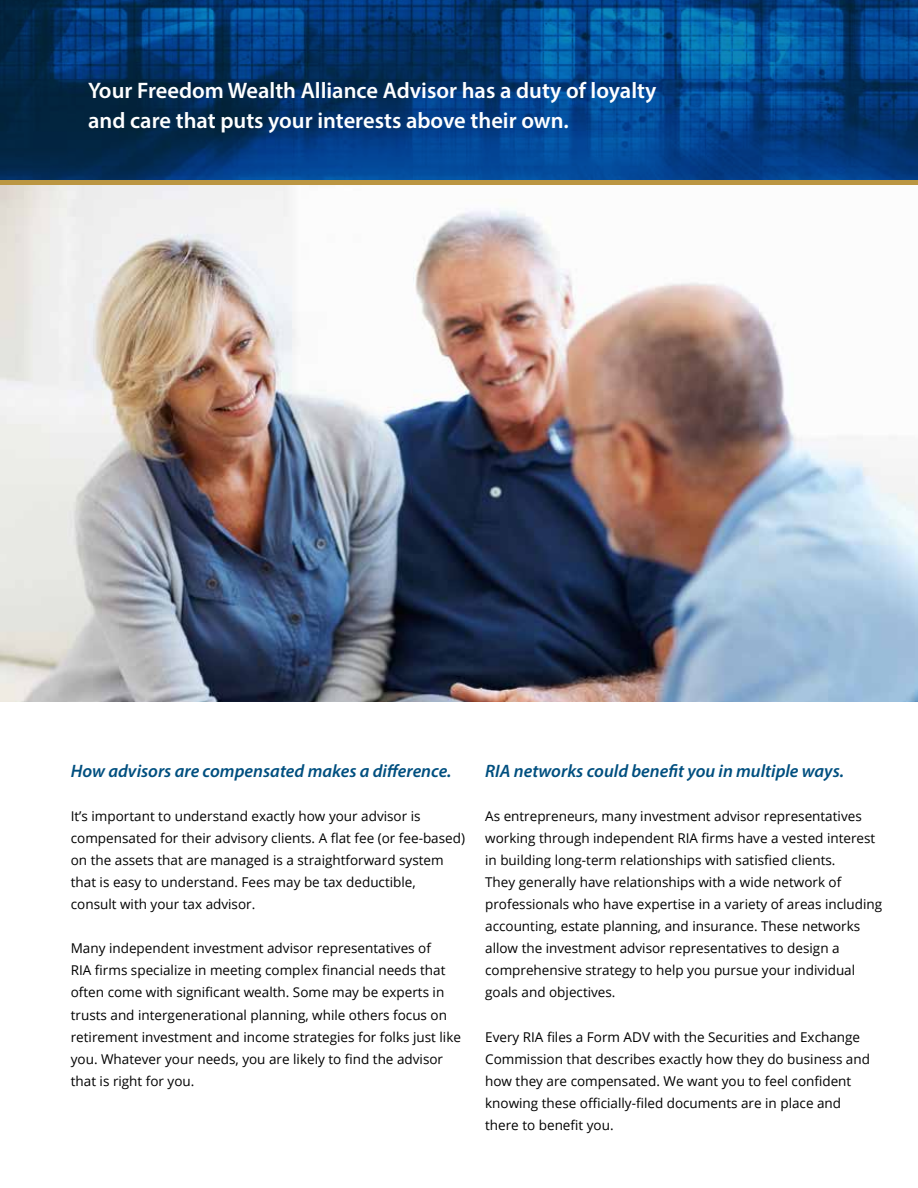
<style>
.page{position:relative;width:918px;height:1188px;background:#fff}
.page>*{position:absolute;margin:0;border:0;box-sizing:border-box;transform-origin:0 0}
.t1{font:600 22.5px/30px "Myriad Pro";color:#fff}
.t2{font:italic 600 18px "Myriad Pro";color:#004f7f}
.t3{font:13.5px/22px "Open Sans";color:#000}
</style>
<div class="page">
<img style="left:0;top:185px;width:918px;height:517px">
<svg style="left:0;top:0;width:918px;height:180px;background:#023d7a"></svg>
<div style="left:0;top:180px;width:918px;height:5px;background:#bb9642"></div>
<h1 class="t1" style="left:88px;top:75px;width:570px">Your Freedom Wealth Alliance Advisor has a duty of loyalty and care that puts your interests above their own.</h1>
<h2 class="t2" style="left:71px;top:760px;width:382px">How advisors are compensated makes a difference.</h2>
<p class="t3" style="left:71px;top:805px;width:396px">It’s important to understand exactly how your advisor is compensated for their advisory clients. A flat fee (or fee-based) on the assets that are managed is a straightforward system that is easy to understand. Fees may be tax deductible,<br>consult with your tax advisor.</p>
<p class="t3" style="left:71px;top:937px;width:392px">Many independent investment advisor representatives of<br>RIA firms specialize in meeting complex financial needs that often come with significant wealth. Some may be experts in trusts and intergenerational planning, while others focus on retirement investment and income strategies for folks just like you. Whatever your needs, you are likely to find the advisor that is right for you.</p>
<h2 class="t2" style="left:485px;top:760px;width:360px">RIA networks could benefit you in multiple ways.</h2>
<p class="t3" style="left:485px;top:805px;width:399px">As entrepreneurs, many investment advisor representatives working through independent RIA firms have a vested interest in building long-term relationships with satisfied clients.<br>They generally have relationships with a wide network of professionals who have expertise in a variety of areas including accounting, estate planning, and insurance. These networks allow the investment advisor representatives to design a comprehensive strategy to help you pursue your individual goals and objectives.</p>
<p class="t3" style="left:485px;top:1025px;width:386px">Every RIA files a Form ADV with the Securities and Exchange Commission that describes exactly how they do business and how they are compensated. We want you to feel confident knowing these officially-filed documents are in place and there to benefit you.</p>
</div>
